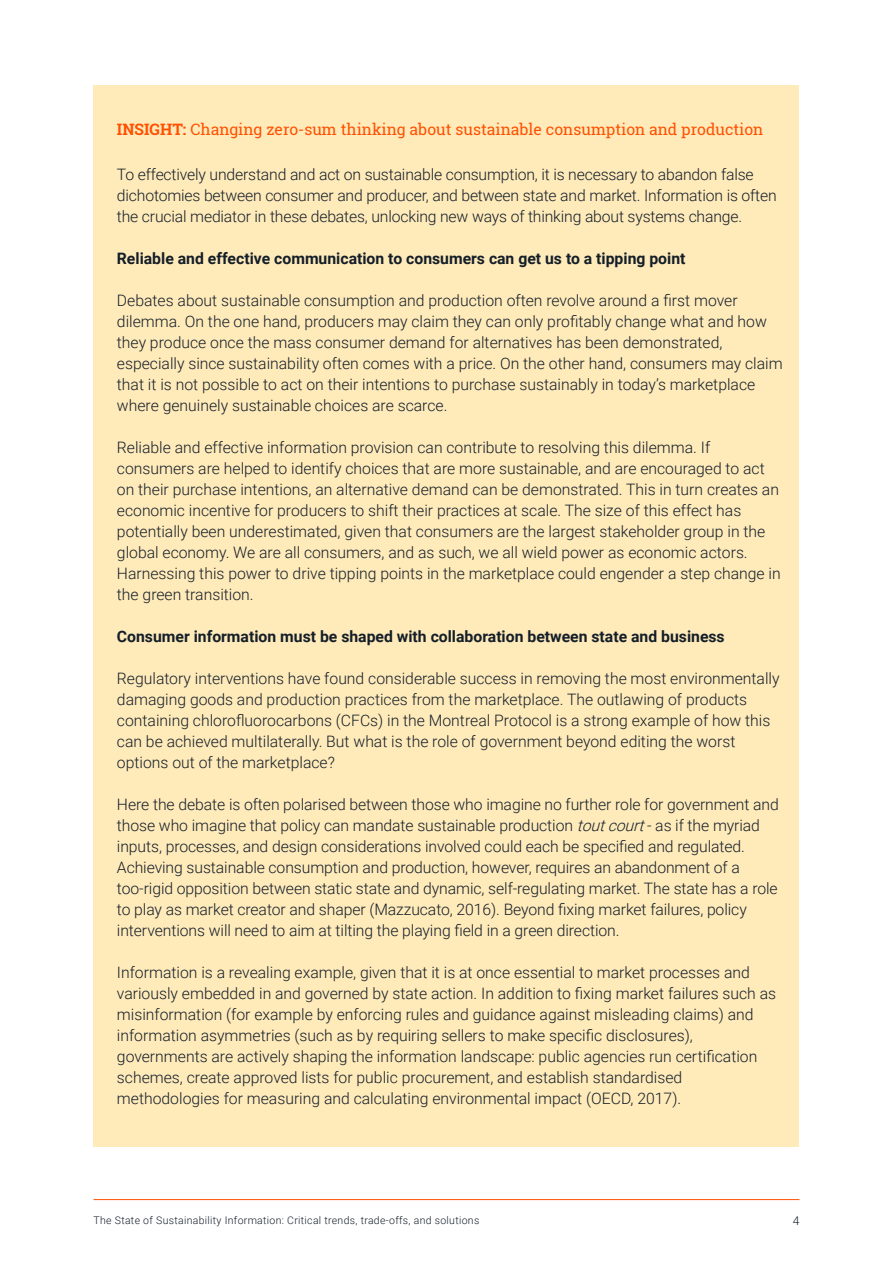
<style>
.page{position:relative;width:893px;height:1263px;background:#fff}
.page>*{position:absolute;margin:0;border:0;box-sizing:border-box;transform-origin:0 0}
.t1{font:300 15.75px/21px "Roboto";color:#141e28}
.t2{font:700 15.75px "Roboto";color:#141e28}
.t3{font:15.75px "Roboto Slab";color:#ff5000}
.t4{font:300 12px "Roboto";color:#141e28}
.t5{font:300 10.5px "Roboto";letter-spacing:.03em;color:#141e28}
.s1{font-weight:700}
.s2{font-style:italic}
</style>
<div class="page">
<div style="left:94px;top:85px;width:705px;height:1061px;background:#ffeaba"></div>
<hr style="left:94px;top:1199px;width:705px;height:1px;background:#ff5000">
<p class="t3" style="left:117px;top:119px;width:648px"><span class="s1">INSIGHT:</span> Changing zero-sum thinking about sustainable consumption and production</p>
<p class="t1" style="left:117px;top:163px;width:661px">To effectively understand and act on sustainable consumption, it is necessary to abandon false dichotomies between consumer and producer, and between state and market. Information is often the crucial mediator in these debates, unlocking new ways of thinking about systems change.</p>
<p class="t2" style="left:117px;top:247px;width:570px">Reliable and effective communication to consumers can get us to a tipping point</p>
<p class="t1" style="left:117px;top:289px;width:667px">Debates about sustainable consumption and production often revolve around a first mover dilemma. On the one hand, producers may claim they can only profitably change what and how they produce once the mass consumer demand for alternatives has been demonstrated, especially since sustainability often comes with a price. On the other hand, consumers may claim that it is not possible to act on their intentions to purchase sustainably in today’s marketplace where genuinely sustainable choices are scarce.</p>
<p class="t1" style="left:117px;top:436px;width:665px">Reliable and effective information provision can contribute to resolving this dilemma. If consumers are helped to identify choices that are more sustainable, and are encouraged to act on their purchase intentions, an alternative demand can be demonstrated. This in turn creates an economic incentive for producers to shift their practices at scale. The size of this effect has potentially been underestimated, given that consumers are the largest stakeholder group in the global economy. We are all consumers, and as such, we all wield power as economic actors.<br>Harnessing this power to drive tipping points in the marketplace could engender a step change in the green transition.</p>
<p class="t2" style="left:117px;top:625px;width:609px">Consumer information must be shaped with collaboration between state and business</p>
<p class="t1" style="left:117px;top:667px;width:664px">Regulatory interventions have found considerable success in removing the most environmentally damaging goods and production practices from the marketplace. The outlawing of products containing chlorofluorocarbons (CFCs) in the Montreal Protocol is a strong example of how this can be achieved multilaterally. But what is the role of government beyond editing the worst options out of the marketplace?</p>
<p class="t1" style="left:117px;top:793px;width:663px">Here the debate is often polarised between those who imagine no further role for government and those who imagine that policy can mandate sustainable production <span class="s2">toutcourt</span>- as if the myriad inputs, processes, and design considerations involved could each be specified and regulated.<br>Achieving sustainable consumption and production, however, requires an abandonment of a too-rigid opposition between static state and dynamic, self-regulating market. The state has a role to play as market creator and shaper (Mazzucato, 2016). Beyond fixing market failures, policy interventions will need to aim at tilting the playing field in a green direction.</p>
<p class="t1" style="left:117px;top:961px;width:661px">Information is a revealing example, given that it is at once essential to market processes and variously embedded in and governed by state action. In addition to fixing market failures such as misinformation (for example by enforcing rules and guidance against misleading claims) and information asymmetries (such as by requiring sellers to make specific disclosures), governments are actively shaping the information landscape: public agencies run certification schemes, create approved lists for public procurement, and establish standardised methodologies for measuring and calculating environmental impact (OECD, 2017).</p>
<p class="t5" style="left:94px;top:1213px;width:387px">The State of Sustainability Information: Critical trends, trade-offs, and solutions</p>
<p class="t4" style="left:793px;top:1212px;width:8px">4</p>
</div>
